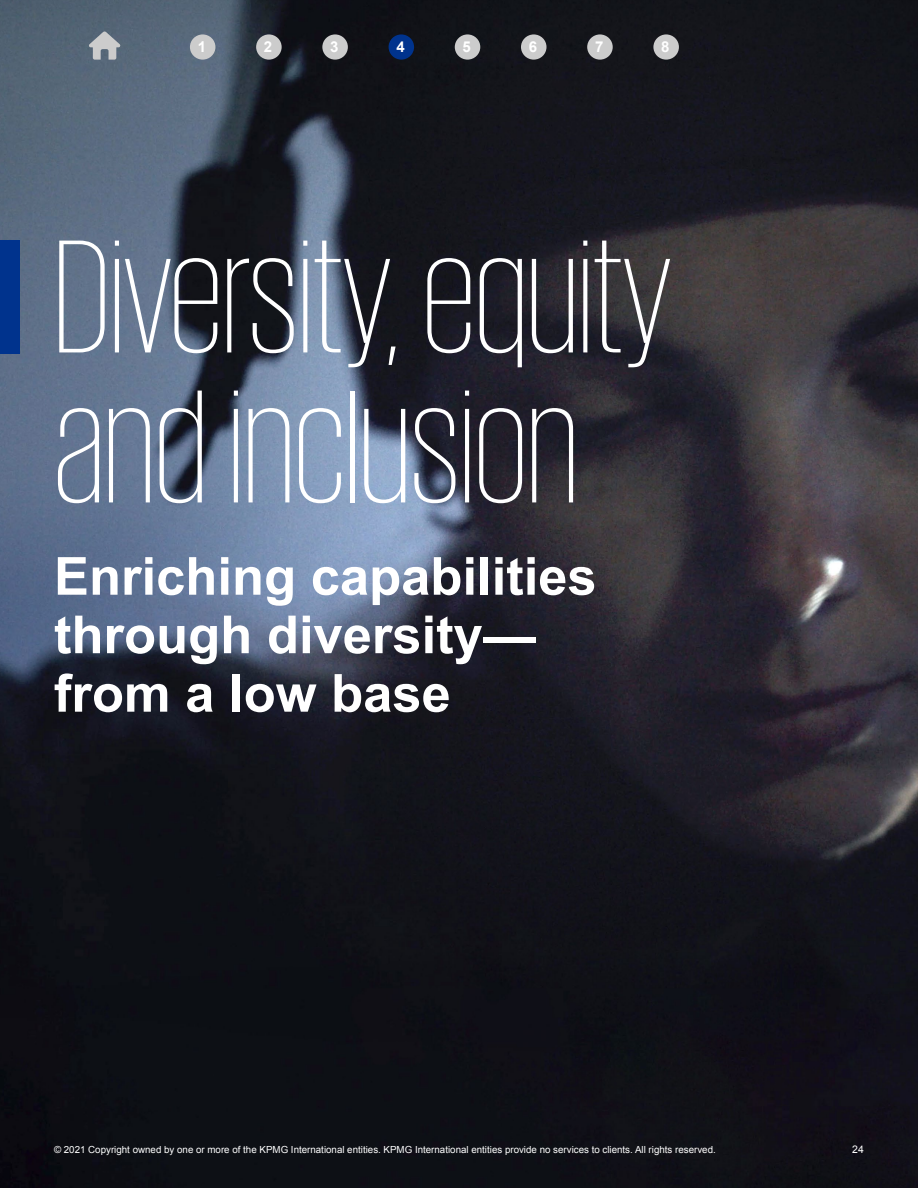
<style>
.page{position:relative;width:918px;height:1188px;background:#fff}
.page>*{position:absolute;margin:0;border:0;box-sizing:border-box;transform-origin:0 0}
.t1{font:200 165px/150px "KPMG";color:#fff}
.t2{font:700 52.5px/58.5px "Arial";color:#fff}
.t3{font:700 15px "Arial";color:#fff}
.t4{font:10.5px "Arial";color:#fff}
.t5{font:9.75px "Arial";color:#fff}
</style>
<div class="page">
<img style="left:0;top:0;width:918px;height:1188px">
<div style="left:0;top:240px;width:20px;height:113px;background:#00338d"></div>
<svg style="left:89px;top:31px;width:32px;height:29px"></svg>
<div style="left:190px;top:34px;width:25px;height:26px;background:#ccc;border-radius:50%"></div>
<div style="left:256px;top:34px;width:26px;height:26px;background:#ccc;border-radius:50%"></div>
<div style="left:322px;top:34px;width:26px;height:26px;background:#ccc;border-radius:50%"></div>
<div style="left:389px;top:34px;width:25px;height:26px;background:#00338d;border-radius:50%"></div>
<div style="left:455px;top:34px;width:25px;height:26px;background:#ccc;border-radius:50%"></div>
<div style="left:521px;top:34px;width:26px;height:26px;background:#ccc;border-radius:50%"></div>
<div style="left:587px;top:34px;width:26px;height:26px;background:#ccc;border-radius:50%"></div>
<div style="left:653px;top:34px;width:26px;height:26px;background:#ccc;border-radius:50%"></div>
<h3 class="t3" style="left:198px;top:37px;width:10px">1</h3>
<h3 class="t3" style="left:264px;top:37px;width:10px">2</h3>
<h3 class="t3" style="left:330px;top:37px;width:10px">3</h3>
<h3 class="t3" style="left:396px;top:37px;width:10px">4</h3>
<h3 class="t3" style="left:463px;top:37px;width:10px">5</h3>
<h3 class="t3" style="left:529px;top:37px;width:10px">6</h3>
<h3 class="t3" style="left:595px;top:37px;width:10px">7</h3>
<h3 class="t3" style="left:661px;top:37px;width:10px">8</h3>
<h1 class="t1" style="left:54px;top:218px;width:618px">Diversity, equity and inclusion</h1>
<h2 class="t2" style="left:54px;top:549px;width:544px">Enriching capabilities through diversity— from a low base</h2>
<p class="t5" style="left:54px;top:1143px;width:663px">© 2021 Copyright owned by one or more of the KPMG International entities. KPMG International entities provide no services to clients. All rights reserved.</p>
<p class="t4" style="left:852px;top:1143px;width:13px">24</p>
</div>
